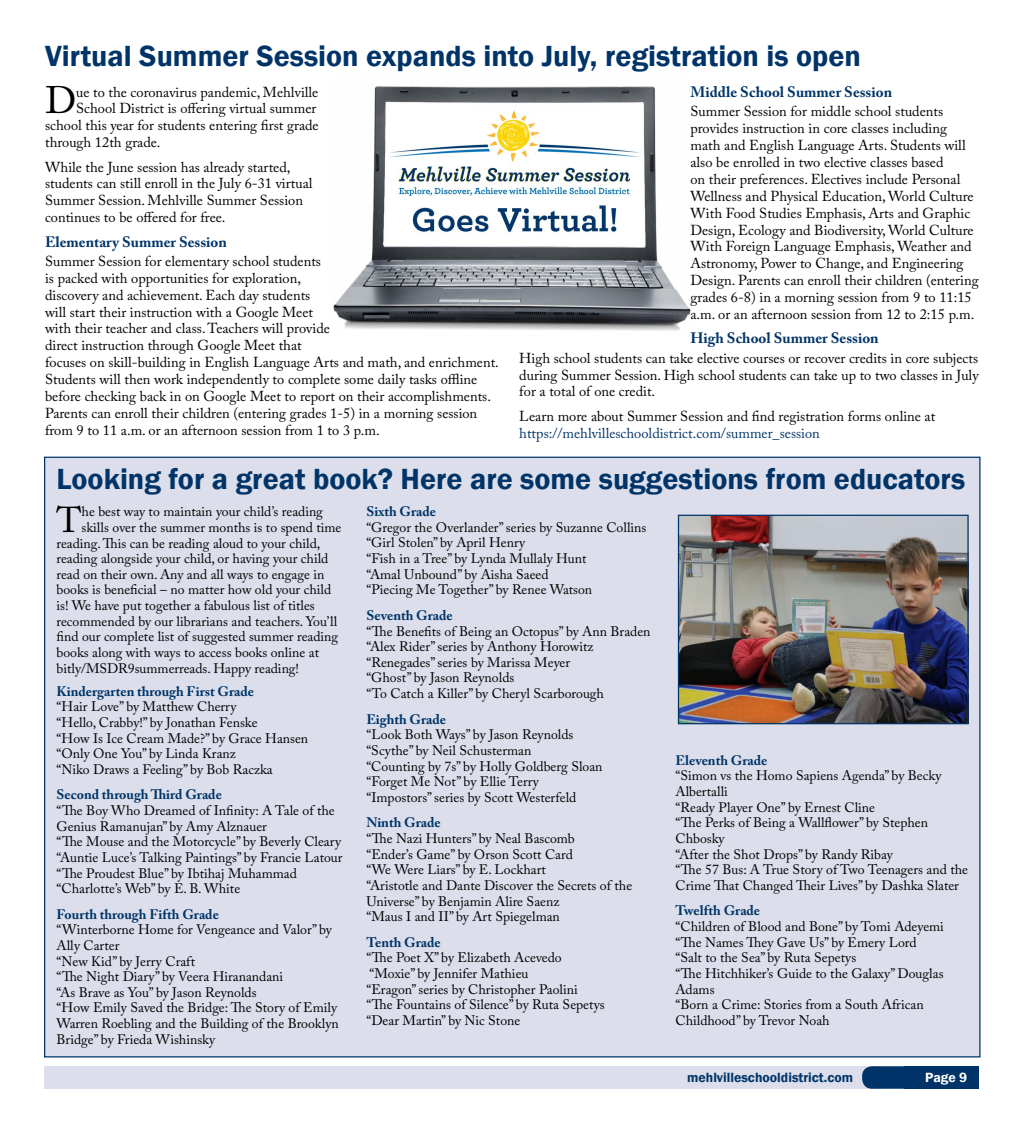
<style>
.page{position:relative;width:1024px;height:1125px;background:#fff}
.page>*{position:absolute;margin:0;border:0;box-sizing:border-box;transform-origin:0 0}
.t1{font:38.12px "Adobe Caslon Pro";color:#000}
.t2{font:35.75px "Adobe Caslon Pro";color:#000}
.t3{font:600 30px "Franklin Gothic";color:#003468}
.t4{font:700 15px "Adobe Caslon Pro";color:#003468}
.t5{font:14.38px/16.9px "Adobe Caslon Pro";color:#000}
.t6{font:14.38px "Adobe Caslon Pro";color:#003468}
.t7{font:13.75px/15.6px "Adobe Caslon Pro";color:#000}
.t8{font:700 13.75px "Adobe Caslon Pro";color:#003468}
.t9{font:600 13.75px "Franklin Gothic";color:#003468}
.t10{font:600 13.75px "Franklin Gothic";color:#fff}
</style>
<div class="page">
<div style="left:44px;top:457px;width:936px;height:601px;background:#dcdfeb;border:1px solid #003468"></div>
<div style="left:44px;top:1067px;width:836px;height:22px;background:#dcdfeb"></div>
<div style="left:862px;top:1066px;width:116px;height:23px;background:#003468;border-radius:10px"></div>
<div style="left:903px;top:1066px;width:75px;height:23px;background:#003468"></div>
<img style="left:333px;top:86px;width:357px;height:245px">
<img style="left:680px;top:517px;width:286px;height:205px">
<div style="left:678px;top:515px;width:290px;height:209px;border:1px solid #003468"></div>
<h3 class="t3" style="left:45px;top:37px;width:817px">Virtual Summer Session expands into July, registration is open</h3>
<h1 class="t1" style="left:45px;top:78px;width:32px">D</h1>
<p class="t5" style="left:76px;top:83px;width:244px">ue to the coronavirus pandemic, Mehlville</p>
<p class="t4" style="left:690px;top:83px;width:203px">Middle School Summer Session</p>
<p class="t5" style="left:690px;top:103px;width:290px">Summer Session for middle school students provides instruction in core classes including math and English Language Arts. Students will also be enrolled in two elective classes based<br>on their preferences. Electives include Personal Wellness and Physical Education, World Culture With Food Studies Emphasis, Arts and Graphic Design, Ecology and Biodiversity, World Culture With Foreign Language Emphasis, Weather and Astronomy, Power to Change, and Engineering Design. Parents can enroll their children (entering grades 6-8) in a morning session from 9 to 11:15 a.m. or an afternoon session from 12 to 2:15 p.m.</p>
<p class="t4" style="left:690px;top:329px;width:190px">High School Summer Session</p>
<p class="t5" style="left:519px;top:349px;width:461px;text-align:justify">High school students can take elective courses or recover credits in core subjects during Summer Session. High school students can take up to two classes in July for a total of one credit.</p>
<p class="t5" style="left:519px;top:407px;width:417px">Learn more about Summer Session and find registration forms online at</p>
<p class="t6" style="left:519px;top:424px;width:302px">https://mehlvilleschooldistrict.com/summer_session</p>
<h3 class="t3" style="left:57px;top:461px;width:910px">Looking for a great book? Here are some suggestions from educators</h3>
<h2 class="t2" style="left:57px;top:499px;width:27px">T</h2>
<p class="t7" style="left:82px;top:504px;width:243px">he best way to maintain your child’s reading</p>
<p class="t5" style="left:76px;top:100px;width:242px">School District is offering virtual summer</p>
<p class="t5" style="left:45px;top:117px;width:275px">school this year for students entering first grade</p>
<p class="t5" style="left:45px;top:134px;width:117px">through 12th grade.</p>
<p class="t5" style="left:45px;top:158px;width:269px">While the June session has already started, students can still enroll in the July 6-31 virtual Summer Session. Mehlville Summer Session continues to be offered for free.</p>
<p class="t4" style="left:45px;top:233px;width:183px">Elementary Summer Session</p>
<p class="t5" style="left:45px;top:253px;width:455px">Summer Session for elementary school students<br>is packed with opportunities for exploration,<br>discovery and achievement. Each day students<br>will start their instruction with a Google Meet<br>with their teacher and class. Teachers will provide<br>direct instruction through Google Meet that<br>focuses on skill-building in English Language Arts and math, and enrichment.<br>Students will then work independently to complete some daily tasks offline before checking back in on Google Meet to report on their accomplishments.<br>Parents can enroll their children (entering grades 1-5) in a morning session from 9 to 11 a.m. or an afternoon session from 1 to 3 p.m.</p>
<p class="t8" style="left:366px;top:503px;width:71px">Sixth Grade</p>
<p class="t7" style="left:366px;top:519px;width:282px">“Gregor the Overlander” series by Suzanne Collins “Girl Stolen” by April Henry<br>“Fish in a Tree” by Lynda Mullaly Hunt<br>“Amal Unbound” by Aisha Saeed<br>“Piecing Me Together” by Renee Watson</p>
<p class="t8" style="left:366px;top:607px;width:88px">Seventh Grade</p>
<p class="t7" style="left:366px;top:623px;width:286px">“The Benefits of Being an Octopus” by Ann Braden “Alex Rider” series by Anthony Horowitz “Renegades” series by Marissa Meyer<br>“Ghost” by Jason Reynolds<br>“To Catch a Killer” by Cheryl Scarborough</p>
<p class="t8" style="left:366px;top:711px;width:81px">Eighth Grade</p>
<p class="t7" style="left:366px;top:727px;width:238px">“Look Both Ways” by Jason Reynolds “Scythe” by Neil Schusterman<br>“Counting by 7s” by Holly Goldberg Sloan “Forget Me Not” by Ellie Terry “Impostors” series by Scott Westerfeld</p>
<p class="t8" style="left:366px;top:815px;width:76px">Ninth Grade</p>
<p class="t7" style="left:366px;top:830px;width:267px">“The Nazi Hunters” by Neal Bascomb<br>“Ender’s Game” by Orson Scott Card<br>“We Were Liars” by E. Lockhart<br>“Aristotle and Dante Discover the Secrets of the Universe” by Benjamin Alire Saenz<br>“Maus I and II” by Art Spiegelman</p>
<p class="t8" style="left:366px;top:934px;width:76px">Tenth Grade</p>
<p class="t7" style="left:366px;top:950px;width:240px">“The Poet X” by Elizabeth Acevedo “Moxie” by Jennifer Mathieu<br>“Eragon” series by Christopher Paolini “The Fountains of Silence” by Ruta Sepetys “Dear Martin” by Nic Stone</p>
<p class="t7" style="left:82px;top:519px;width:261px">skills over the summer months is to spend time</p>
<p class="t7" style="left:56px;top:535px;width:265px">reading. This can be reading aloud to your child,</p>
<p class="t7" style="left:56px;top:551px;width:273px">reading alongside your child, or having your child</p>
<p class="t7" style="left:56px;top:566px;width:269px">read on their own. Any and all ways to engage in</p>
<p class="t7" style="left:56px;top:582px;width:276px">books is beneficial – no matter how old your child</p>
<p class="t7" style="left:56px;top:598px;width:260px">is! We have put together a fabulous list of titles</p>
<p class="t7" style="left:56px;top:613px;width:282px">recommended by our librarians and teachers. You’ll</p>
<p class="t7" style="left:56px;top:629px;width:283px">find our complete list of suggested summer reading</p>
<p class="t7" style="left:56px;top:644px;width:264px">books along with ways to access books online at</p>
<p class="t7" style="left:56px;top:660px;width:244px">bitly/MSDR9summerreads. Happy reading!</p>
<p class="t8" style="left:56px;top:683px;width:199px">Kindergarten through First Grade</p>
<p class="t7" style="left:56px;top:699px;width:253px">“Hair Love” by Matthew Cherry<br>“Hello, Crabby!” by Jonathan Fenske<br>“How Is Ice Cream Made?” by Grace Hansen “Only One You” by Linda Kranz<br>“Niko Draws a Feeling” by Bob Raczka</p>
<p class="t8" style="left:56px;top:787px;width:167px">Second through Third Grade</p>
<p class="t7" style="left:56px;top:802px;width:287px">“The Boy Who Dreamed of Infinity: A Tale of the Genius Ramanujan” by Amy Alznauer<br>“The Mouse and the Motorcycle” by Beverly Cleary “Auntie Luce’s Talking Paintings” by Francie Latour “The Proudest Blue” by Ibtihaj Muhammad “Charlotte’s Web” by E. B. White</p>
<p class="t8" style="left:56px;top:906px;width:164px">Fourth through Fifth Grade</p>
<p class="t7" style="left:56px;top:922px;width:284px">“Winterborne Home for Vengeance and Valor” by Ally Carter<br>“New Kid” by Jerry Craft<br>“The Night Diary” by Veera Hiranandani<br>“As Brave as You” by Jason Reynolds<br>“How Emily Saved the Bridge: The Story of Emily Warren Roebling and the Building of the Brooklyn Bridge” by Frieda Wishinsky</p>
<p class="t8" style="left:675px;top:752px;width:93px">Eleventh Grade</p>
<p class="t7" style="left:675px;top:768px;width:294px">“Simon vs the Homo Sapiens Agenda” by Becky Albertalli<br>“Ready Player One” by Ernest Cline<br>“The Perks of Being a Wallflower” by Stephen Chbosky<br>“After the Shot Drops” by Randy Ribay<br>“The 57 Bus: A True Story of Two Teenagers and the Crime That Changed Their Lives” by Dashka Slater</p>
<p class="t8" style="left:675px;top:903px;width:86px">Twelfth Grade</p>
<p class="t7" style="left:675px;top:919px;width:270px">“Children of Blood and Bone” by Tomi Adeyemi “The Names They Gave Us” by Emery Lord “Salt to the Sea” by Ruta Sepetys<br>“The Hitchhiker’s Guide to the Galaxy” Douglas Adams<br>“Born a Crime: Stories from a South African Childhood” by Trevor Noah</p>
<p class="t9" style="left:687px;top:1069px;width:167px">mehlvilleschooldistrict.com</p>
<p class="t10" style="left:924px;top:1069px;width:44px">Page 39</p>
</div>
